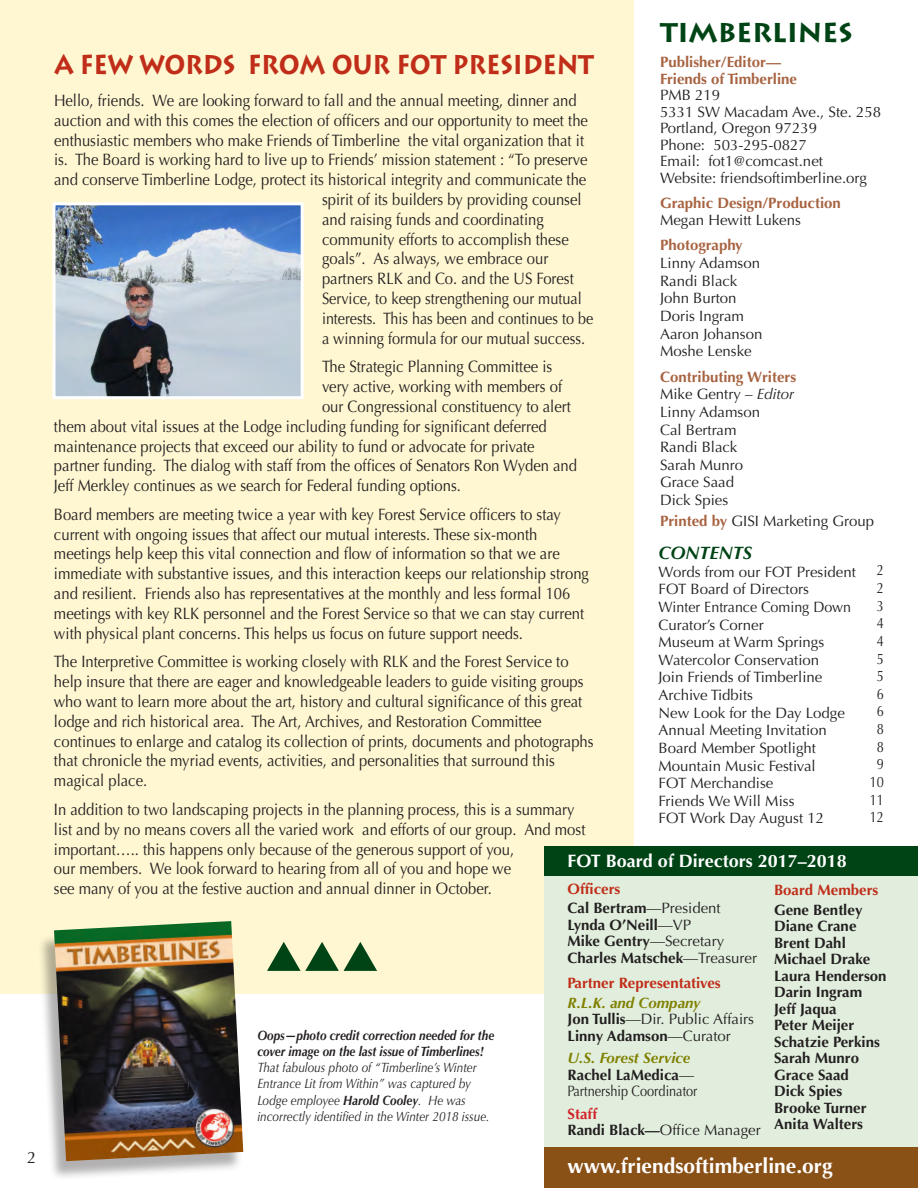
<style>
.page{position:relative;width:918px;height:1188px;background:#fff}
.page>*{position:absolute;margin:0;border:0;box-sizing:border-box;transform-origin:0 0}
.t1{font:700 27px "Lithos";letter-spacing:-.01em;color:#c02d19;scale:.89 1}
.t2{font:700 27px "Lithos";letter-spacing:-.01em;color:#004415}
.t3{font:700 21px "Optima";color:#fff}
.t4{font:700 18px "Optima";color:#fff}
.t5{font:italic 700 18px "Optima";color:#004415}
.t6{font:16.5px/19.8px "Optima";color:#231f20;scale:.9 1}
.t7{font:16.5px "Optima";color:#231f20;scale:.88 1}
.t8{font:16.5px "Optima";color:#231f20;scale:.87 1}
.t9{font:16.5px "Optima";color:#231f20}
.t10{font:15px/17.7px "Optima";color:#231f20}
.t11{font:700 15px/16.5px "Optima";color:#231f20}
.t12{font:700 15px/16.5px "Optima";color:#a76341}
.t13{font:700 15px "Optima";color:#c02d19}
.t14{font:15px/17.7px "Optima";color:#231f20;text-align:center;scale:.85 1}
.t15{font:italic 13.5px/16.2px "Optima";color:#231f20;scale:.87 1}
.t16{font:italic 700 13.5px/16.2px "Optima";color:#231f20;scale:.87 1}
.s1{font-weight:700;color:#a76341}
.s2{font-style:italic}
.s3{color:#c02d19}
.s4{font-weight:400}
.s5{font-weight:700;font-style:italic;color:#808000}
.s6{font-weight:700}
.s7{font-weight:700;color:#d1232a}
</style>
<div class="page">
<hr style="left:917px;top:0;width:1px;height:80px;background:#c02d19">
<div style="left:0;top:0;width:634px;height:994px;background:#fef7d2"></div>
<div style="left:544px;top:849px;width:374px;height:339px;background:#e1eedd"></div>
<img style="left:56px;top:206px;width:244px;height:189px">
<div style="left:52px;top:202px;width:252px;height:197px;border:3px solid #fff"></div>
<div style="left:544px;top:847px;width:374px;height:29px;background:#004415"></div>
<svg style="left:267px;top:942px;width:110px;height:29px"></svg>
<div style="left:544px;top:1148px;width:374px;height:40px;background:#8a5117"></div>
<div style="left:38px;top:926px;width:205px;height:255px;background:#231f20;opacity:.35"></div>
<img style="left:54px;top:921px;width:189px;height:240px">
<p class="t9" style="left:27px;top:1147px;width:11px">2</p>
<h1 class="t2" style="left:660px;top:16px;width:194px">TIMBERLINES</h1>
<p class="t12" style="left:660px;top:54px;width:139px">Publisher/Editor—<br>Friends of Timberline</p>
<p class="t10" style="left:660px;top:87px;width:223px;line-height:16.5px">PMB 219<br>5331 SW Macadam Ave., Ste. 258<br>Portland, Oregon 97239<br>Phone: 503-295-0827<br>Email: fot1@comcast.net<br>Website: friendsoftimberline.org</p>
<p class="t12" style="left:660px;top:195px;width:182px">Graphic Design/Production</p>
<p class="t10" style="left:660px;top:211px;width:142px">Megan Hewitt Lukens</p>
<p class="t12" style="left:660px;top:237px;width:84px">Photography</p>
<p class="t10" style="left:660px;top:254px;width:104px">Linny Adamson<br>Randi Black<br>John Burton<br>Doris Ingram<br>Aaron Johanson<br>Moshe Lenske</p>
<p class="t10" style="left:660px;top:368px;width:138px"><span class="s1">Contributing Writers<br></span>Mike Gentry – <span class="s2">Editor<br></span>Linny Adamson<br>Cal Bertram<br>Randi Black<br>Sarah Munro<br>Grace Saad<br>Dick Spies</p>
<p class="t10" style="left:660px;top:512px;width:215px"><span class="s1">Printed by</span> GISI Marketing Group</p>
<h1 class="t1" style="left:54px;top:49px;width:608px">A FEW WORDS FROM OUR FOT PRESIDENT</h1>
<p class="t6" style="left:54px;top:91px;width:582px">Hello, friends. We are looking forward to fall and the annual meeting, dinner and</p>
<p class="t6" style="left:54px;top:110px;width:595px">auction and with this comes the election of officers and our opportunity to meet the</p>
<p class="t6" style="left:54px;top:130px;width:591px">enthusiastic members who make Friends of Timberline the vital organization that it</p>
<p class="t6" style="left:54px;top:150px;width:594px">is. The Board is working hard to live up to Friends’ mission statement : “To preserve</p>
<p class="t6" style="left:54px;top:170px;width:593px">and conserve Timberline Lodge, protect its historical integrity and communicate the</p>
<p class="t6" style="left:322px;top:190px;width:290px">spirit of its builders by providing counsel</p>
<p class="t6" style="left:322px;top:209px;width:248px">and raising funds and coordinating</p>
<p class="t6" style="left:322px;top:229px;width:276px">community efforts to accomplish these</p>
<p class="t6" style="left:322px;top:249px;width:253px">goals”. As always, we embrace our</p>
<p class="t6" style="left:322px;top:269px;width:281px">partners RLK and Co. and the US Forest</p>
<p class="t7" style="left:322px;top:289px;width:297px">Service, to keep strengthening our mutual</p>
<p class="t8" style="left:322px;top:309px;width:313px">interests. This has been and continues to be</p>
<p class="t7" style="left:322px;top:328px;width:300px">a winning formula for our mutual success.</p>
<p class="t6" style="left:322px;top:357px;width:257px">The Strategic Planning Committee is</p>
<p class="t6" style="left:322px;top:377px;width:268px">very active, working with members of</p>
<p class="t6" style="left:322px;top:397px;width:278px">our Congressional constituency to alert</p>
<p class="t6" style="left:54px;top:416px;width:549px">them about vital issues at the Lodge including funding for significant deferred</p>
<p class="t6" style="left:54px;top:436px;width:536px">maintenance projects that exceed our ability to fund or advocate for private</p>
<p class="t6" style="left:54px;top:456px;width:583px">partner funding. The dialog with staff from the offices of Senators Ron Wyden and</p>
<p class="t6" style="left:54px;top:476px;width:454px">Jeff Merkley continues as we search for Federal funding options.</p>
<p class="t6" style="left:54px;top:505px;width:596px">Board members are meeting twice a year with key Forest Service officers to stay current with ongoing issues that affect our mutual interests. These six-month meetings help keep this vital connection and flow of information so that we are immediate with substantive issues, and this interaction keeps our relationship strong and resilient. Friends also has representatives at the monthly and less formal 106 meetings with key RLK personnel and the Forest Service so that we can stay current with physical plant concerns. This helps us focus on future support needs.</p>
<p class="t6" style="left:54px;top:652px;width:601px">The Interpretive Committee is working closely with RLK and the Forest Service to help insure that there are eager and knowledgeable leaders to guide visiting groups who want to learn more about the art, history and cultural significance of this great lodge and rich historical area. The Art, Archives, and Restoration Committee continues to enlarge and catalog its collection of prints, documents and photographs that chronicle the myriad events, activities, and personalities that surround this magical place.</p>
<p class="t6" style="left:54px;top:800px;width:592px">In addition to two landscaping projects in the planning process, this is a summary list and by no means covers all the varied work and efforts of our group. And most important….. this happens only because of the generous support of you,<br>our members. We look forward to hearing from all of you and hope we<br>see many of you at the festive auction and annual dinner in October.</p>
<p class="t5" style="left:659px;top:542px;width:95px">CONTENTS</p>
<p class="t10" style="left:659px;top:563px;width:199px">Words from our FOT President<br>FOT Board of Directors<br>Winter Entrance Coming Down<br>Curator’s Corner<br>Museum at Warm Springs<br>Watercolor Conservation<br>Join Friends of Timberline<br>Archive Tidbits<br>New Look for the Day Lodge<br>Annual Meeting Invitation<br>Board Member Spotlight<br>Mountain Music Festival<br>FOT Merchandise<br>Friends We Will Miss<br>FOT Work Day August 12</p>
<p class="t14" style="left:870px;top:562px;width:18px">2<br>2<br>3<br>4<br>4<br>5<br>5<br>6<br>6<br>8<br>8<br>9<br>10<br>11<br>12</p>
<p class="t4" style="left:568px;top:850px;width:281px">FOT Board of Directors 2017–2018</p>
<p class="t11" style="left:568px;top:879px;width:155px;line-height:19.5px"><span class="s3">Officers<br></span>Cal Bertram<span class="s4">—President</span></p>
<p class="t11" style="left:568px;top:917px;width:191px">Lynda O’Neill<span class="s4">—VP<br></span>Mike Gentry<span class="s4">—Secretary<br></span>Charles Matschek<span class="s4">—Treasurer</span></p>
<p class="t13" style="left:568px;top:974px;width:155px">Partner Representatives</p>
<p class="t10" style="left:568px;top:995px;width:188px;line-height:16.5px"><span class="s5">R.L.K. and Company<br></span><span class="s6">Jon Tullis</span>—Dir. Public Affairs<br><span class="s6">Linny Adamson</span>—Curator</p>
<p class="t10" style="left:568px;top:1050px;width:131px;line-height:16.5px"><span class="s5">U.S. Forest Service<br></span><span class="s6">Rachel LaMedica</span>—<br>Partnership Coordinator</p>
<p class="t10" style="left:568px;top:1106px;width:195px;line-height:16.5px"><span class="s7">Staff<br></span><span class="s6">Randi Black—</span>Office Manager</p>
<p class="t3" style="left:568px;top:1154px;width:266px">www.friendsoftimberline.org</p>
<p class="t13" style="left:774px;top:882px;width:106px">Board Members</p>
<p class="t11" style="left:774px;top:902px;width:114px">Gene Bentley<br>Diane Crane<br>Brent Dahl<br>Michael Drake<br>Laura Henderson<br>Darin Ingram<br>Jeff Jaqua<br>Peter Meijer<br>Schatzie Perkins<br>Sarah Munro<br>Grace Saad<br>Dick Spies<br>Brooke Turner<br>Anita Walters</p>
<p class="t16" style="left:257px;top:1027px;width:274px">Oops—photo credit correction needed for the cover image on the last issue of Timberlines!</p>
<p class="t15" style="left:257px;top:1060px;width:268px">That fabulous photo of “Timberline’s Winter Entrance Lit from Within” was captured by Lodge employee <span class="s6">Harold Cooley</span>. He was incorrectly identified in the Winter 2018 issue.</p>
</div>
